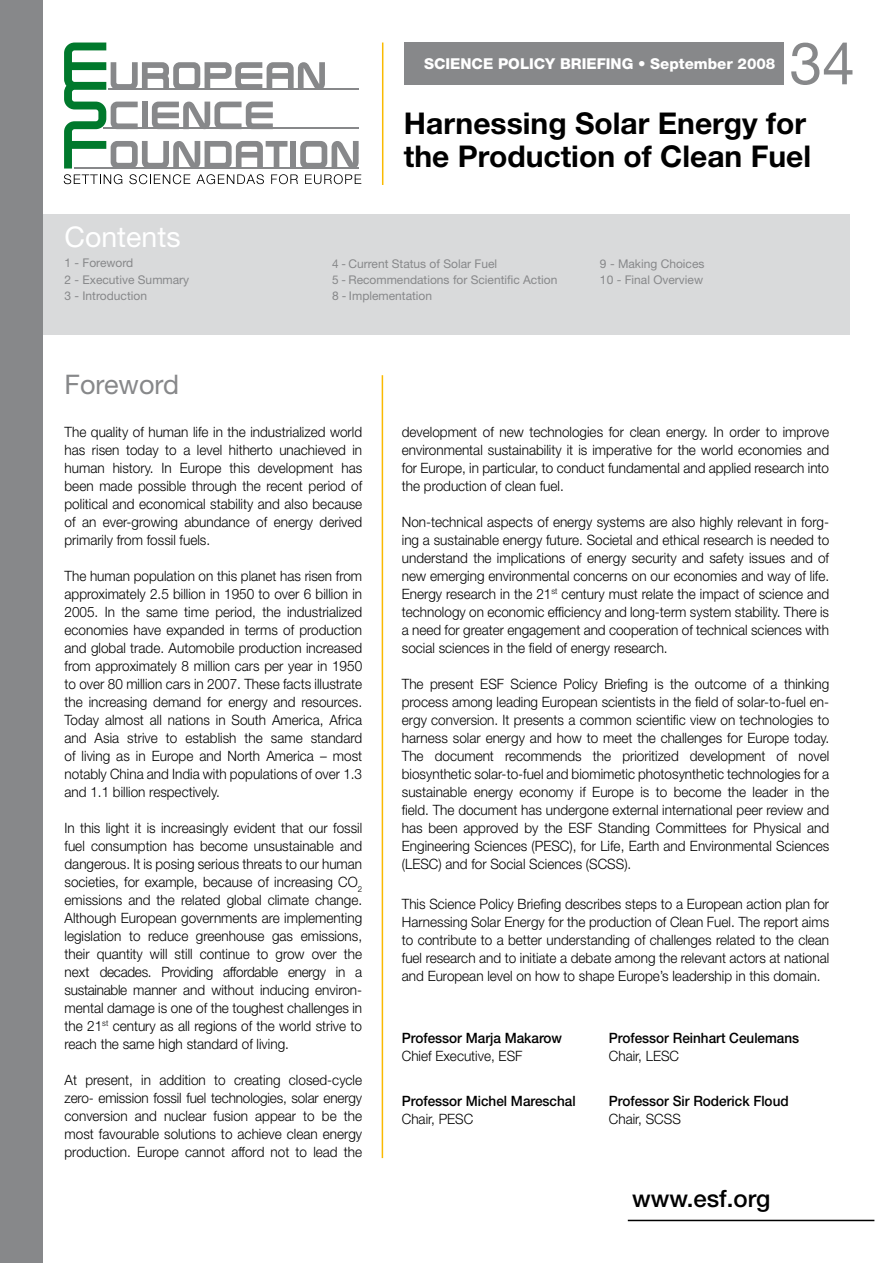
<style>
.page{position:relative;width:893px;height:1263px;background:#fff}
.page>*{position:absolute;margin:0;border:0;box-sizing:border-box;transform-origin:0 0}
.t1{font:58.8px "Helvetica Neue LT Std";color:#87888a}
.t2{font:700 30px/33px "Helvetica Neue LT Std";color:#000}
.t3{font:28.5px "Helvetica Neue LT Std";color:#fff}
.t4{font:27px "Helvetica Neue LT Std";color:#87888a}
.t5{font:500 24px "Helvetica Neue LT Std";color:#000}
.t6{font:800 15px "Helvetica Neue LT Std";color:#fff}
.t7{font:300 14.25px/18px "Helvetica Neue LT Std";color:#000;text-align:justify;scale:.95 1}
.t8{font:500 14.25px "Helvetica Neue LT Std";color:#000;scale:.95 1}
.t9{font:12px/16.2px "Helvetica Neue LT Std";color:#87888a}
</style>
<div class="page">
<div style="left:0;top:215px;width:850px;height:120px;background:#d9dadb"></div>
<div style="left:0;top:0;width:43px;height:1263px;background:#87888a"></div>
<svg style="left:64px;top:43px;width:297px;height:141px"></svg>
<div style="left:404px;top:43px;width:380px;height:42px;background:#87888a"></div>
<hr style="left:628px;top:1220px;width:246px;height:1px;background:#000">
<hr style="left:382px;top:43px;width:1px;height:142px;background:#faba00">
<hr style="left:382px;top:375px;width:1px;height:783px;background:#faba00">
<p class="t6" style="left:424px;top:55px;width:353px">SCIENCE POLICY BRIEFING • September 2008</p>
<h1 class="t1" style="left:789px;top:28px;width:67px">34</h1>
<h2 class="t2" style="left:404px;top:106px;width:409px">Harnessing Solar Energy for the Production of Clean Fuel</h2>
<h3 class="t3" style="left:65px;top:220px;width:118px">Contents</h3>
<p class="t9" style="left:65px;top:255px;width:126px">1 - Foreword<br>2 - Executive summary<br>3 - Introduction</p>
<p class="t9" style="left:332px;top:255px;width:227px">4 - Current status of solar fuel<br>5 - Recommendations for Scientific Action<br>8 - Implementation</p>
<p class="t9" style="left:600px;top:255px;width:106px">9 - Making Choices<br>10 - Final Overview</p>
<h3 class="t4" style="left:65px;top:368px;width:116px">Foreword</h3>
<p class="t7" style="left:65px;top:423px;width:315px">The quality of human life in the industrialized world has risen today to a level hitherto unachieved in human history. In Europe this development has been made possible through the recent period of political and economical stability and also because of an ever-growing abundance of energy derived primarily from fossil fuels.</p>
<p class="t7" style="left:65px;top:567px;width:315px">The human population on this planet has risen from approximately 2.5 billion in 1950 to over 6 billion in 2005. In the same time period, the industrialized economies have expanded in terms of production and global trade. Automobile production increased from approximately 8 million cars per year in 1950 to over 80 million cars in 2007. These facts illustrate the increasing demand for energy and resources.<br>Today almost all nations in South America, Africa and Asia strive to establish the same standard of living as in Europe and North America – most notably China and India with populations of over 1.3 and 1.1 billion respectively.</p>
<p class="t7" style="left:65px;top:819px;width:315px">In this light it is increasingly evident that our fossil fuel consumption has become unsustainable and dangerous. It is posing serious threats to our human societies, for example, because of increasing CO<sub>2 </sub>emissions and the related global climate change.<br>Although European governments are implementing legislation to reduce greenhouse gas emissions, their quantity will still continue to grow over the next decades. Providing affordable energy in a sustainable manner and without inducing environ&shy;mental damage is one of the toughest challenges in the 21<sup>st</sup> century as all regions of the world strive to reach the same high standard of living.</p>
<p class="t7" style="left:65px;top:1071px;width:315px">At present, in addition to creating closed-cycle zero- emission fossil fuel technologies, solar energy conversion and nuclear fusion appear to be the most favourable solutions to achieve clean energy production. Europe cannot afford not to lead the</p>
<p class="t7" style="left:402px;top:423px;width:451px">development of new technologies for clean energy. In order to improve environmental sustainability it is imperative for the world economies and for Europe, in particular, to conduct fundamental and applied research into the production of clean fuel.</p>
<p class="t7" style="left:402px;top:513px;width:451px">Non-technical aspects of energy systems are also highly relevant in forg&shy;ing a sustainable energy future. Societal and ethical research is needed to understand the implications of energy security and safety issues and of new emerging environmental concerns on our economies and way of life.<br>Energy research in the 21<sup>st</sup> century must relate the impact of science and technology on economic efficiency and long-term system stability. There is a need for greater engagement and cooperation of technical sciences with social sciences in the field of energy research.</p>
<p class="t7" style="left:402px;top:675px;width:451px">The present ESF Science Policy Briefing is the outcome of a thinking process among leading European scientists in the field of solar-to-fuel en&shy;ergy conversion. It presents a common scientific view on technologies to harness solar energy and how to meet the challenges for Europe today.<br>The document recommends the prioritized development of novel biosynthetic solar-to-fuel and biomimetic photosynthetic technologies for a sustainable energy economy if Europe is to become the leader in the field. The document has undergone external international peer review and has been approved by the ESF Standing Committees for Physical and Engineering Sciences (PESC), for Life, Earth and Environmental Sciences (LESC) and for Social Sciences (SCSS).</p>
<p class="t7" style="left:402px;top:894px;width:451px">This Science Policy Briefing describes steps to a European action plan for Harnessing Solar Energy for the production of Clean Fuel. The report aims to contribute to a better understanding of challenges related to the clean fuel research and to initiate a debate among the relevant actors at national and European level on how to shape Europe’s leadership in this domain.</p>
<p class="t8" style="left:402px;top:1030px;width:170px">Professor Marja Makarow</p>
<p class="t8" style="left:609px;top:1030px;width:202px">Professor Reinhart Ceulemans</p>
<p class="t7" style="left:402px;top:1047px;width:128px">Chief Executive, ESF</p>
<p class="t7" style="left:609px;top:1047px;width:75px">Chair, LESC</p>
<p class="t8" style="left:402px;top:1092px;width:184px">Professor Michel Mareschal</p>
<p class="t8" style="left:609px;top:1092px;width:191px">Professor Sir Roderick Floud</p>
<p class="t7" style="left:402px;top:1109px;width:77px">Chair, PESC</p>
<p class="t7" style="left:609px;top:1109px;width:77px">Chair, SCSS</p>
<h3 class="t5" style="left:632px;top:1184px;width:140px">www.esf.org</h3>
</div>
